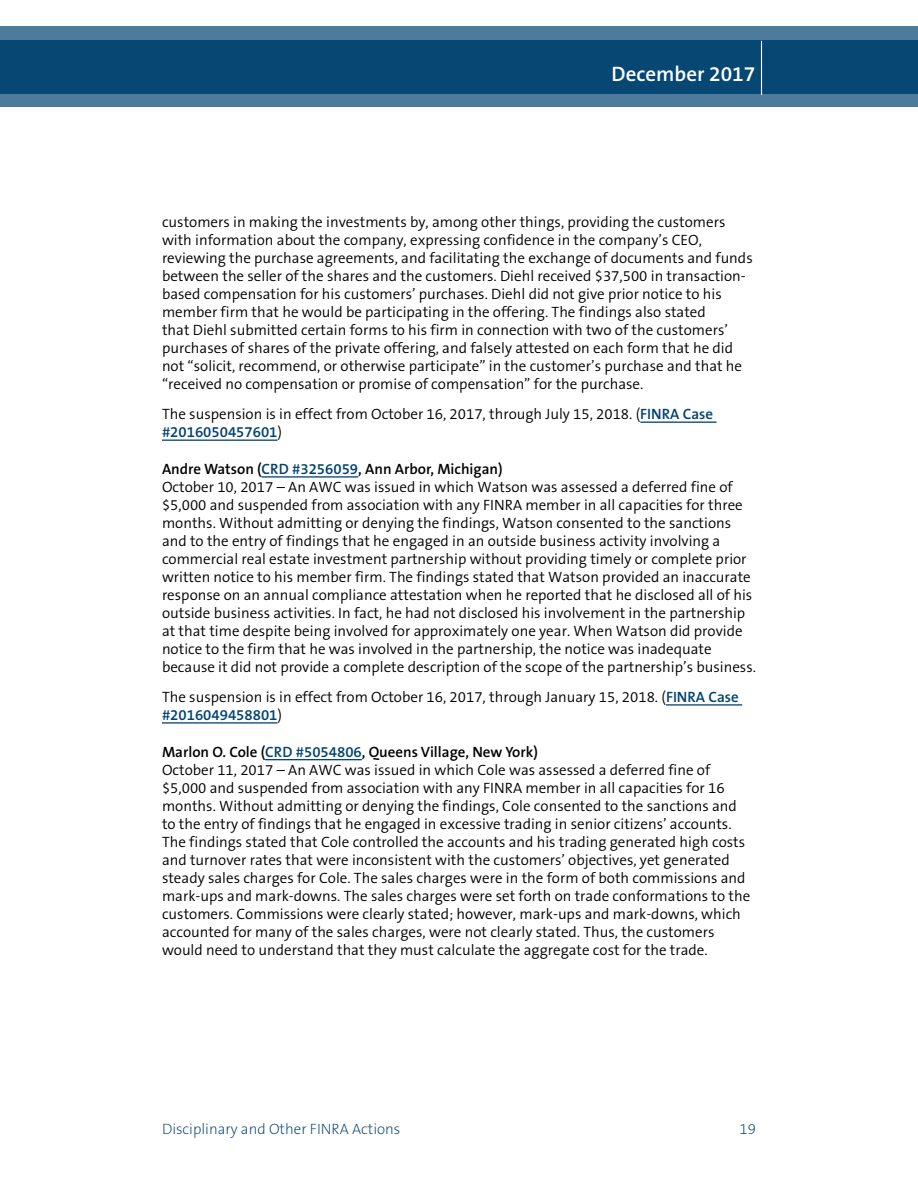
<style>
.page{position:relative;width:918px;height:1188px;background:#fff}
.page>*{position:absolute;margin:0;border:0;box-sizing:border-box;transform-origin:0 0}
.t1{font:600 21px "The Sans B6";color:#fff}
.t2{font:300 15px/18px "The Sans B4";color:#000}
.t3{font:600 15px "The Sans B6";color:#000}
.t4{font:200 15px "The Sans B2";color:#004270}
.t5{font:600 15px "The Sans B6";color:#004270}
.s1{font-family:"The Sans B6";font-weight:600;color:#004270}
.s2{font-family:"The Sans B4";font-weight:300;color:#000}
.s3{color:#004270}
</style>
<div class="page">
<svg style="left:0;top:26px;width:918px;height:81px;background:#1e5881"></svg>
<hr style="left:761px;top:41px;width:1px;height:54px;background:#fff">
<hr style="left:640px;top:422px;width:77px;height:1px;background:#004270">
<hr style="left:162px;top:440px;width:115px;height:1px;background:#004270">
<hr style="left:262px;top:476px;width:96px;height:2px;background:#004270">
<hr style="left:666px;top:704px;width:76px;height:2px;background:#004270">
<hr style="left:162px;top:722px;width:115px;height:2px;background:#004270">
<hr style="left:265px;top:759px;width:97px;height:1px;background:#004270">
<h1 class="t1" style="left:612px;top:62px;width:145px">December 2017</h1>
<p class="t2" style="left:162px;top:213px;width:592px">customers in making the investments by, among other things, providing the customers with information about the company, expressing confidence in the company’s CEO, reviewing the purchase agreements, and facilitating the exchange of documents and funds between the seller of the shares and the customers. Diehl received $37,500 in transaction&shy;based compensation for his customers’ purchases. Diehl did not give prior notice to his member firm that he would be participating in the offering. The findings also stated<br>that Diehl submitted certain forms to his firm in connection with two of the customers’ purchases of shares of the private offering, and falsely attested on each form that he did not “solicit, recommend, or otherwise participate” in the customer’s purchase and that he “received no compensation or promise of compensation” for the purchase.</p>
<p class="t2" style="left:162px;top:405px;width:553px">The suspension is in effect from October 16, 2017, through July 15, 2018. (<span class="s1">FINRA Case</span></p>
<p class="t5" style="left:162px;top:424px;width:122px">#2016050457601<span class="s2">)</span></p>
<p class="t3" style="left:162px;top:461px;width:342px">Andre Watson (<span class="s3">CRD #3256059</span>, Ann Arbor, Michigan)</p>
<p class="t2" style="left:162px;top:478px;width:596px">October 10, 2017 – An AWC was issued in which Watson was assessed a deferred fine of $5,000 and suspended from association with any FINRA member in all capacities for three months. Without admitting or denying the findings, Watson consented to the sanctions and to the entry of findings that he engaged in an outside business activity involving a commercial real estate investment partnership without providing timely or complete prior written notice to his member firm. The findings stated that Watson provided an inaccurate response on an annual compliance attestation when he reported that he disclosed all of his outside business activities. In fact, he had not disclosed his involvement in the partnership at that time despite being involved for approximately one year. When Watson did provide notice to the firm that he was involved in the partnership, the notice was inadequate because it did not provide a complete description of the scope of the partnership’s business.</p>
<p class="t2" style="left:162px;top:688px;width:578px">The suspension is in effect from October 16, 2017, through January 15, 2018. (<span class="s1">FINRA Case</span></p>
<p class="t5" style="left:162px;top:707px;width:122px">#2016049458801<span class="s2">)</span></p>
<p class="t3" style="left:162px;top:743px;width:378px">Marlon O. Cole (<span class="s3">CRD #5054806</span>, Queens Village, New York)</p>
<p class="t2" style="left:162px;top:761px;width:590px">October 11, 2017 – An AWC was issued in which Cole was assessed a deferred fine of $5,000 and suspended from association with any FINRA member in all capacities for 16 months. Without admitting or denying the findings, Cole consented to the sanctions and to the entry of findings that he engaged in excessive trading in senior citizens’ accounts.<br>The findings stated that Cole controlled the accounts and his trading generated high costs and turnover rates that were inconsistent with the customers’ objectives, yet generated steady sales charges for Cole. The sales charges were in the form of both commissions and mark-ups and mark-downs. The sales charges were set forth on trade conformations to the customers. Commissions were clearly stated; however, mark-ups and mark-downs, which accounted for many of the sales charges, were not clearly stated. Thus, the customers would need to understand that they must calculate the aggregate cost for the trade.</p>
<p class="t4" style="left:162px;top:1121px;width:240px">Disciplinary and Other FINRA Actions</p>
<p class="t4" style="left:740px;top:1121px;width:18px">19</p>
</div>
